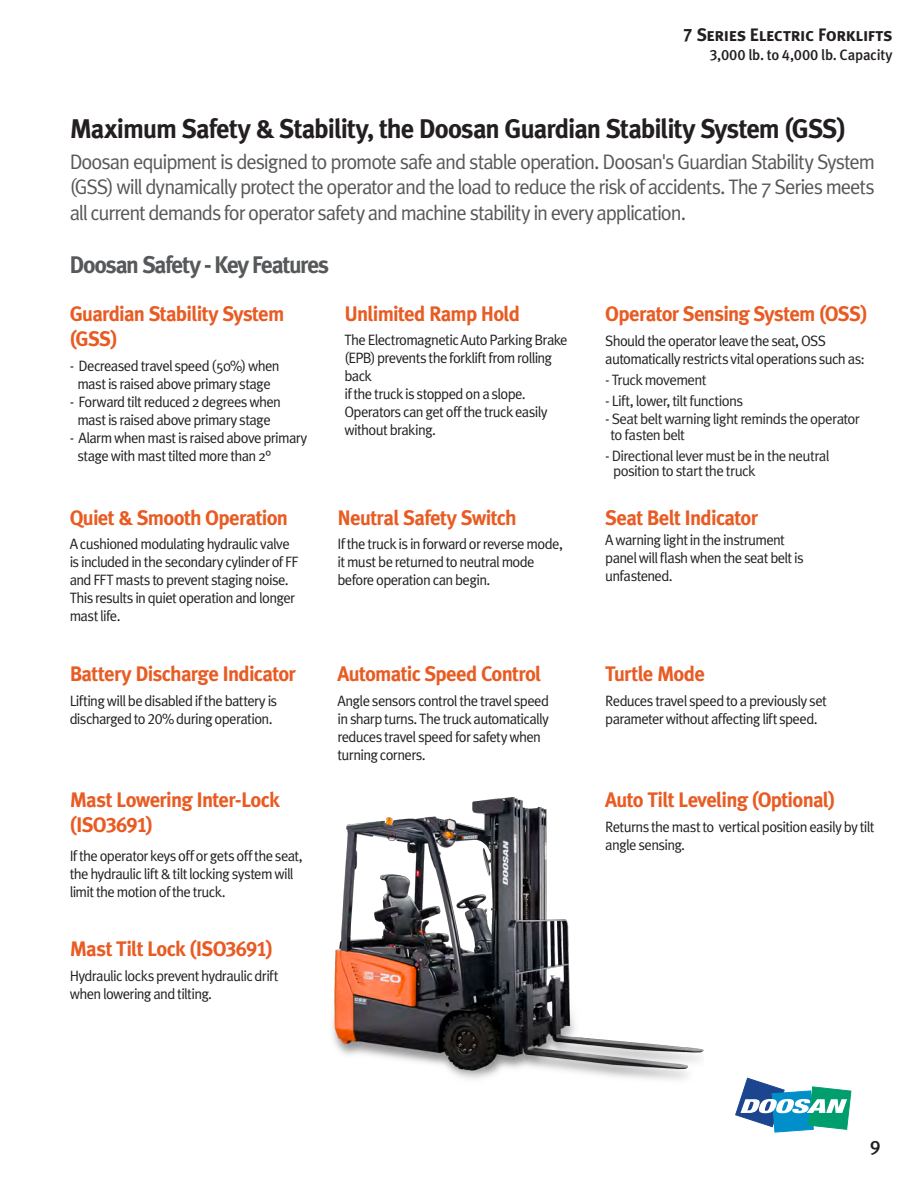
<style>
.page{position:relative;width:918px;height:1188px;background:#fff}
.page>*{position:absolute;margin:0;border:0;box-sizing:border-box;transform-origin:0 0}
.t1{font:700 27px "Meta Plus";letter-spacing:-.035em;color:#231f20}
.t2{font:24px "Meta Bold LF";letter-spacing:-.055em;color:#57585a}
.t3{font:700 21px/25.2px "Meta Plus";letter-spacing:-.035em;color:#e85c24}
.t4{font:21px/25.2px "Meta Plus Normal";letter-spacing:-.055em;color:#57585a;text-align:justify}
.t5{font:19.5px "Meta Medium LF";color:#231f20}
.t6{font:18px "Meta Bold LF Caps";letter-spacing:-.015em;color:#231f20}
.t7{font:15px/18px "Meta Plus Normal";letter-spacing:-.045em;color:#231f20}
.t8{font:15px/16.5px "Meta Plus Normal";letter-spacing:-.045em;color:#282526}
.t9{font:15px "Meta Medium LF";letter-spacing:-.01em;color:#231f20}
.s1{font-family:"Meta Plus Normal Caps"}
.s2{font-family:"Meta Plus Bold Caps";font-weight:400}
</style>
<div class="page">
<svg style="left:736px;top:1078px;width:115px;height:54px"></svg>
<img style="left:332px;top:797px;width:372px;height:283px">
<p class="t6" style="left:683px;top:24px;width:211px">7 Series Electric Forklifts</p>
<p class="t9" style="left:709px;top:46px;width:185px">3,000 lb. to 4,000 lb. Capacity</p>
<p class="t1" style="left:70px;top:113px;width:778px">Maximum Safety &amp; Stability, the Doosan Guardian Stability System (GSS)</p>
<p class="t4" style="left:70px;top:149px;width:807px">Doosan equipment is designed to promote safe and stable operation. Doosan's Guardian Stability System (GSS) will dynamically protect the operator and the load to reduce the risk of accidents. The 7 Series meets all current demands for operator safety and machine stability in every application.</p>
<p class="t2" style="left:70px;top:249px;width:261px">Doosan Safety - Key Features</p>
<p class="t3" style="left:70px;top:301px;width:216px">Guardian Stability System (GSS)</p>
<p class="t7" style="left:70px;top:356px;width:212px">- Decreased travel speed (50%) when</p>
<p class="t7" style="left:77px;top:374px;width:195px">mast is raised above primary stage</p>
<p class="t7" style="left:70px;top:392px;width:213px">- Forward tilt reduced 2 degrees when</p>
<p class="t7" style="left:77px;top:410px;width:195px">mast is raised above primary stage</p>
<p class="t7" style="left:70px;top:428px;width:239px">- Alarm when mast is raised above primary</p>
<p class="t7" style="left:77px;top:446px;width:195px">stage with mast tilted more than 2°</p>
<p class="t3" style="left:70px;top:505px;width:220px">Quiet &amp; Smooth Operation</p>
<p class="t7" style="left:70px;top:535px;width:230px">A cushioned modulating hydraulic valve is included in the secondary cylinder of FF and FFT masts to prevent staging noise.<br>This results in quiet operation and longer mast life.</p>
<p class="t3" style="left:70px;top:661px;width:228px">Battery Discharge Indicator</p>
<p class="t7" style="left:70px;top:691px;width:209px">Lifting will be disabled if the battery is</p>
<p class="t7" style="left:70px;top:709px;width:204px">discharged to <span class="s1">20</span>% during operation.</p>
<p class="t3" style="left:70px;top:787px;width:212px">Mast Lowering Inter-Lock</p>
<p class="t3" style="left:70px;top:812px;width:85px">(ISO<span class="s2">3691</span>)</p>
<p class="t7" style="left:70px;top:847px;width:235px">If the operator keys off or gets off the seat,</p>
<p class="t7" style="left:70px;top:865px;width:225px">the hydraulic lift &amp; tilt locking system will</p>
<p class="t7" style="left:70px;top:883px;width:157px">limit the motion of the truck.</p>
<p class="t3" style="left:70px;top:936px;width:205px">Mast Tilt Lock (<span class="s2">ISO3691</span>)</p>
<p class="t7" style="left:70px;top:966px;width:210px">Hydraulic locks prevent hydraulic drift</p>
<p class="t7" style="left:70px;top:984px;width:144px">when lowering and tilting.</p>
<p class="t3" style="left:344px;top:301px;width:177px">Unlimited Ramp Hold</p>
<p class="t7" style="left:344px;top:331px;width:225px">The Electromagnetic Auto Parking Brake</p>
<p class="t7" style="left:344px;top:349px;width:209px">(EPB) prevents the forklift from rolling back</p>
<p class="t7" style="left:344px;top:385px;width:183px">if the truck is stopped on a slope.</p>
<p class="t7" style="left:344px;top:403px;width:205px">Operators can get off the truck easily</p>
<p class="t7" style="left:344px;top:421px;width:93px">without braking.</p>
<p class="t3" style="left:337px;top:505px;width:181px">Neutral Safety Switch</p>
<p class="t7" style="left:337px;top:535px;width:227px">If the truck is in forward or reverse mode,</p>
<p class="t7" style="left:337px;top:553px;width:199px">it must be returned to neutral mode before operation can begin.</p>
<p class="t3" style="left:337px;top:661px;width:206px">Automatic Speed Control</p>
<p class="t7" style="left:337px;top:691px;width:213px">Angle sensors control the travel speed in sharp turns. The truck automatically reduces travel speed for safety when turning corners.</p>
<p class="t3" style="left:605px;top:301px;width:264px">Operator Sensing System (OSS)</p>
<p class="t7" style="left:605px;top:331px;width:261px">Should the operator leave the seat, OSS automatically restricts vital operations such as:</p>
<p class="t8" style="left:605px;top:371px;width:103px">- Truck movement</p>
<p class="t8" style="left:605px;top:392px;width:139px">- Lift, lower, tilt functions</p>
<p class="t8" style="left:611px;top:410px;width:251px;text-indent:-5px">- Seat belt warning light reminds the operator to fasten belt</p>
<p class="t8" style="left:613px;top:448px;width:218px;line-height:15px;text-indent:-8px">- Directional lever must be in the neutral position to start the truck</p>
<p class="t3" style="left:605px;top:505px;width:154px">Seat Belt Indicator</p>
<p class="t7" style="left:605px;top:531px;width:181px">A warning light in the instrument</p>
<p class="t7" style="left:605px;top:549px;width:200px">panel will flash when the seat belt is</p>
<p class="t7" style="left:605px;top:567px;width:69px">unfastened.</p>
<p class="t3" style="left:605px;top:661px;width:101px">Turtle Mode</p>
<p class="t7" style="left:605px;top:691px;width:223px">Reduces travel speed to a previously set</p>
<p class="t7" style="left:605px;top:709px;width:214px">parameter without affecting lift speed.</p>
<p class="t3" style="left:605px;top:787px;width:232px">Auto Tilt Leveling (Optional)</p>
<p class="t7" style="left:605px;top:817px;width:271px">Returns the mast to vertical position easily by tilt angle sensing.</p>
<p class="t5" style="left:870px;top:1136px;width:12px">9</p>
</div>
